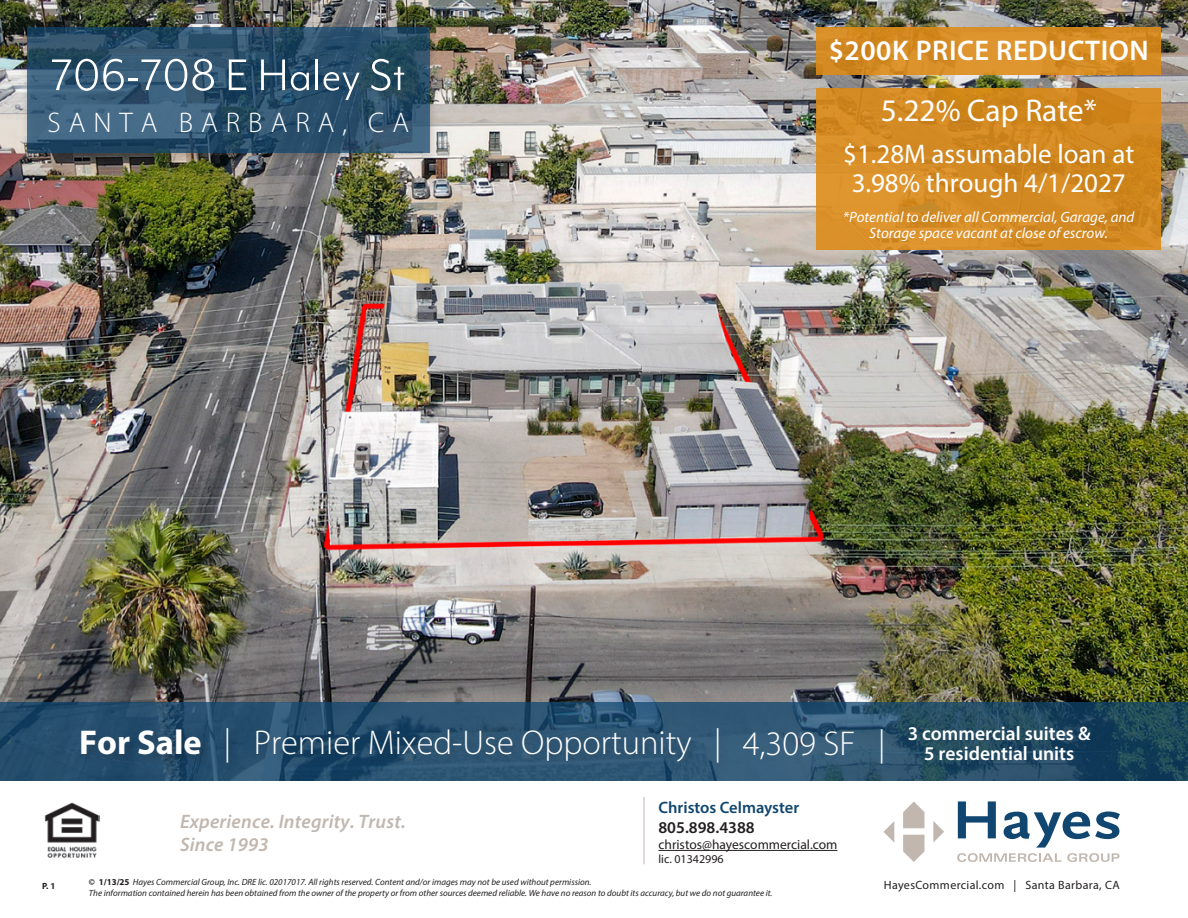
<style>
.page{position:relative;width:1188px;height:918px;background:#fff}
.page>*{position:absolute;margin:0;border:0;box-sizing:border-box;transform-origin:0 0}
.t1{font:51px "Mr Eaves Mod OT";color:#fff}
.t2{font:300 34.5px "Myriad Pro";color:#fff}
.t3{font:31.5px "Myriad Pro";color:#fff}
.t4{font:600 28.5px "Myriad Pro";letter-spacing:.02em;color:#fff}
.t5{font:300 28.5px "Myriad Pro";letter-spacing:.28em;color:#fff}
.t6{font:27px/28.5px "Myriad Pro";color:#fff;text-align:center}
.t7{font:italic 600 19.5px/23.4px "Myriad Pro";letter-spacing:.01em;color:#c1b7af}
.t8{font:600 19.5px/19.5px "Myriad Pro";color:#fff;text-align:center}
.t9{font:600 16.5px "Myriad Pro";color:#10466f}
.t10{font:600 16.5px "Myriad Pro";color:#231f20}
.t11{font:italic 15px/16.5px "Myriad Pro";color:#fff;text-align:center}
.t12{font:13.5px "Myriad Pro";color:#231f20}
.t13{font:12px "Myriad Pro";letter-spacing:.03em;color:#231f20}
.t14{font:12px "Myriad Pro";color:#231f20}
.t15{font:italic 9px/10.8px "Myriad Pro";color:#231f20}
.t16{font:700 9px "Myriad Pro";color:#231f20}
.s1{font-weight:700}
.s2{font-weight:700;font-style:normal}
</style>
<div class="page">
<img style="left:0;top:0;width:1188px;height:702px">
<svg style="left:816px;top:27px;width:345px;height:47px;background:#d78d25"></svg>
<svg style="left:0;top:702px;width:1188px;height:79px;background:#274f6a"></svg>
<div style="left:77px;top:725px;width:653px;height:49px;background:#231f20;opacity:.25"></div>
<div style="left:21px;top:22px;width:417px;height:141px;background:#231f20;opacity:.3"></div>
<svg style="left:27px;top:27px;width:403px;height:125px;background:#2d526d"></svg>
<svg style="left:816px;top:88px;width:345px;height:161px;background:#d48a22"></svg>
<img style="left:44px;top:802px;width:56px;height:56px">
<svg style="left:883px;top:802px;width:61px;height:60px"></svg>
<svg style="left:957px;top:801px;width:163px;height:61px"></svg>
<hr style="left:658px;top:850px;width:179px;height:1px;background:#231f20">
<hr style="left:644px;top:797px;width:1px;height:67px;background:#c1b7af">
<p class="t1" style="left:51px;top:47px;width:356px">706-708 E Haley St</p>
<p class="t5" style="left:48px;top:105px;width:363px">SANTA BARBARA, CA</p>
<p class="t4" style="left:829px;top:33px;width:321px">$200K PRICE REDUCTION</p>
<p class="t3" style="left:881px;top:91px;width:218px">5.22% Cap Rate*</p>
<p class="t6" style="left:843px;top:140px;width:293px">$1.28M assumable loan at<br>3.98% through 4/1/2027</p>
<p class="t11" style="left:843px;top:208px;width:293px">*Potential to deliver all Commercial, Garage, and<br>Storage space vacant at close of escrow.</p>
<p class="t2" style="left:79px;top:722px;width:644px"><span class="s1">For Sale</span> | Premier Mixed-Use Opportunity |</p>
<p class="t2" style="left:743px;top:722px;width:144px">4,309 SF |</p>
<p class="t8" style="left:908px;top:724px;width:184px">3 commercial suites &amp;<br>5 residential units</p>
<h3 class="t7" style="left:180px;top:809px;width:227px">Experience. Integrity. Trust.<br>Since 1993</h3>
<h3 class="t9" style="left:658px;top:797px;width:142px">Christos Celmayster</h3>
<h3 class="t10" style="left:658px;top:817px;width:98px">805.898.4388</h3>
<h3 class="t12" style="left:658px;top:836px;width:180px">christos@hayescommercial.com</h3>
<h3 class="t14" style="left:658px;top:852px;width:67px">lic. 01342996</h3>
<p class="t15" style="left:89px;top:877px;width:685px"><span class="s2">© 1/13/25</span> Hayes Commercial Group, Inc. DRE lic. 02017017. All rights reserved. Content and/or images may not be used without permission.<br>The information contained herein has been obtained from the owner of the property or from other sources deemed reliable. We have no reason to doubt its accuracy, but we do not guarantee it.</p>
<p class="t16" style="left:42px;top:880px;width:15px">P. 1</p>
<h3 class="t13" style="left:884px;top:878px;width:237px">HayesCommercial.com | Santa Barbara, CA</h3>
</div>
